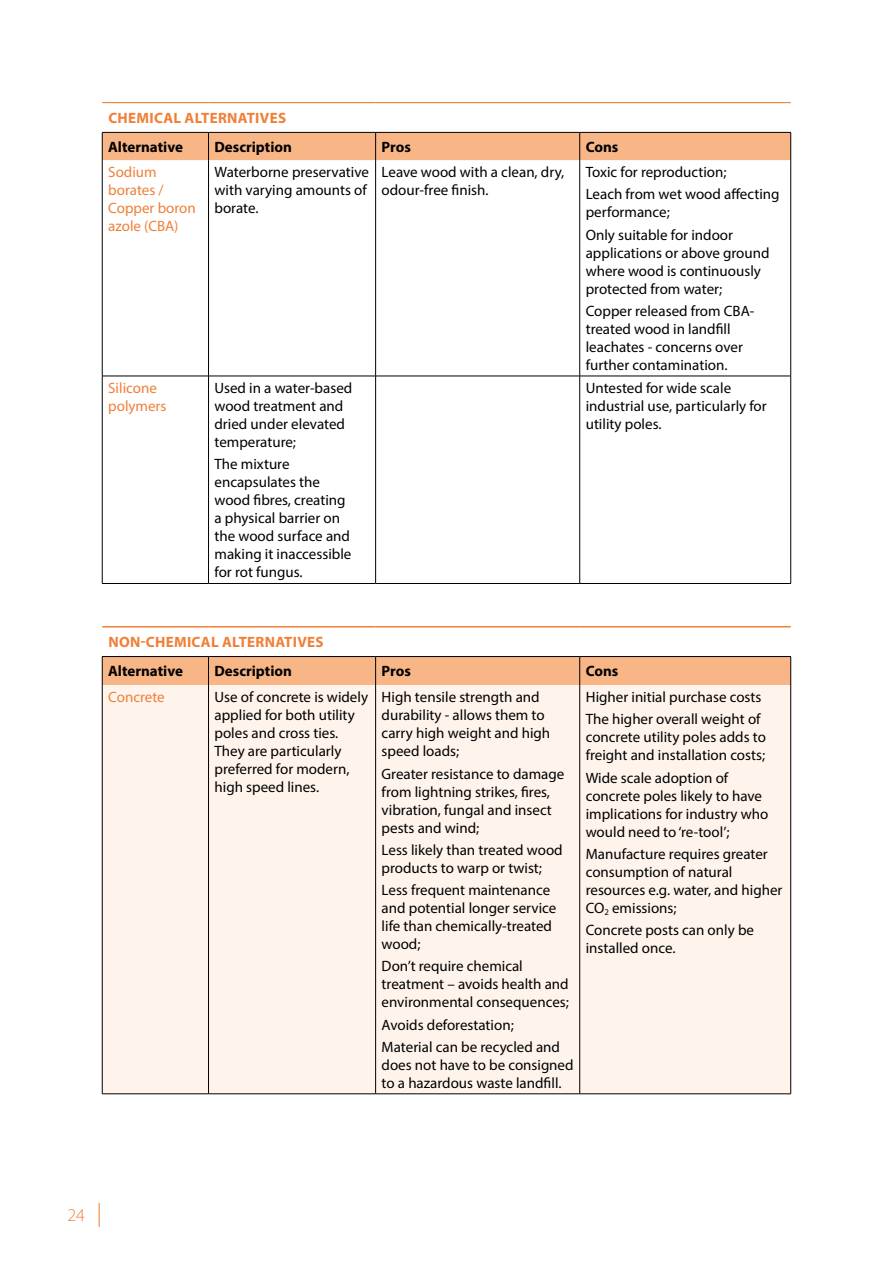
<style>
.page{position:relative;width:893px;height:1263px;background:#fff}
.page>*{position:absolute;margin:0;border:0;box-sizing:border-box;transform-origin:0 0}
.t1{font:300 18px "Myriad Pro";color:#f07f38}
.t2{font:15px/18px "Myriad Pro";color:#000}
.t3{font:700 15px "Myriad Pro";color:#000}
.t4{font:15px/18px "Myriad Pro";color:#f07f38}
.t5{font:700 15px "Myriad Pro";letter-spacing:.02em;color:#f07f38}
.s1{font-size:24px}
</style>
<div class="page">
<hr style="left:102px;top:160px;width:1px;height:216px;background:#000">
<hr style="left:208px;top:160px;width:1px;height:216px;background:#000">
<hr style="left:375px;top:160px;width:1px;height:216px;background:#000">
<hr style="left:579px;top:160px;width:1px;height:216px;background:#000">
<hr style="left:790px;top:160px;width:1px;height:216px;background:#000">
<hr style="left:102px;top:376px;width:107px;height:1px;background:#000">
<hr style="left:102px;top:376px;width:1px;height:207px;background:#000">
<hr style="left:209px;top:376px;width:167px;height:1px;background:#000">
<hr style="left:208px;top:376px;width:1px;height:207px;background:#000">
<hr style="left:376px;top:376px;width:204px;height:1px;background:#000">
<hr style="left:375px;top:376px;width:1px;height:207px;background:#000">
<hr style="left:580px;top:376px;width:211px;height:1px;background:#000">
<hr style="left:579px;top:376px;width:1px;height:207px;background:#000">
<hr style="left:790px;top:376px;width:1px;height:207px;background:#000">
<div style="left:102px;top:133px;width:689px;height:27px;background:#f8b687"></div>
<hr style="left:102px;top:132px;width:107px;height:1px;background:#000">
<hr style="left:209px;top:132px;width:167px;height:1px;background:#000">
<hr style="left:376px;top:132px;width:204px;height:1px;background:#000">
<hr style="left:580px;top:132px;width:211px;height:1px;background:#000">
<hr style="left:102px;top:102px;width:107px;height:1px;background:#f07f38">
<hr style="left:209px;top:102px;width:167px;height:1px;background:#f07f38">
<hr style="left:376px;top:102px;width:204px;height:1px;background:#f07f38">
<hr style="left:580px;top:102px;width:211px;height:1px;background:#f07f38">
<hr style="left:102px;top:583px;width:107px;height:1px;background:#000">
<hr style="left:209px;top:583px;width:167px;height:1px;background:#000">
<hr style="left:376px;top:583px;width:204px;height:1px;background:#000">
<hr style="left:580px;top:583px;width:211px;height:1px;background:#000">
<div style="left:103px;top:685px;width:687px;height:408px;background:#fef4ec"></div>
<svg style="left:102px;top:656px;width:689px;height:29px;background:#edae81"></svg>
<hr style="left:102px;top:685px;width:1px;height:408px;background:#000">
<hr style="left:208px;top:685px;width:1px;height:408px;background:#000">
<hr style="left:375px;top:685px;width:1px;height:408px;background:#000">
<hr style="left:579px;top:685px;width:1px;height:408px;background:#000">
<hr style="left:790px;top:685px;width:1px;height:408px;background:#000">
<hr style="left:102px;top:1093px;width:107px;height:1px;background:#000">
<hr style="left:209px;top:1093px;width:167px;height:1px;background:#000">
<hr style="left:376px;top:1093px;width:204px;height:1px;background:#000">
<hr style="left:580px;top:1093px;width:211px;height:1px;background:#000">
<hr style="left:102px;top:626px;width:107px;height:1px;background:#f07f38">
<hr style="left:209px;top:626px;width:167px;height:1px;background:#f07f38">
<hr style="left:376px;top:626px;width:204px;height:1px;background:#f07f38">
<hr style="left:580px;top:626px;width:211px;height:1px;background:#f07f38">
<p class="t5" style="left:108px;top:108px;width:179px">CHEMICAL ALTERNATIVES</p>
<p class="t3" style="left:108px;top:137px;width:76px">Alternative</p>
<p class="t3" style="left:215px;top:137px;width:79px">Description</p>
<p class="t3" style="left:382px;top:137px;width:31px">Pros</p>
<p class="t3" style="left:586px;top:137px;width:34px">Cons</p>
<p class="t4" style="left:108px;top:163px;width:89px">Sodium borates /<br>Copper boron azole (CBA)</p>
<p class="t2" style="left:215px;top:163px;width:156px">Waterborne preservative with varying amounts of borate.</p>
<p class="t2" style="left:382px;top:163px;width:184px">Leave wood with a clean, dry, odour-free finish.</p>
<p class="t2" style="left:586px;top:161px;width:195px;line-height:22.2px">Toxic for reproduction;<br>Leach from wet wood affecting</p>
<p class="t2" style="left:586px;top:201px;width:149px;line-height:22.2px">performance;<br>Only suitable for indoor</p>
<p class="t2" style="left:586px;top:243px;width:185px">applications or above ground where wood is continuously protected from water;</p>
<p class="t2" style="left:586px;top:302px;width:170px">Copper released from CBA&shy;treated wood in landfill leachates - concerns over further contamination.</p>
<p class="t4" style="left:108px;top:379px;width:60px">Silicone polymers</p>
<p class="t2" style="left:215px;top:379px;width:139px">Used in a water-based wood treatment and dried under elevated temperature;</p>
<p class="t2" style="left:215px;top:455px;width:138px">The mixture encapsulates the wood fibres, creating a physical barrier on the wood surface and making it inaccessible for rot fungus.</p>
<p class="t2" style="left:586px;top:379px;width:183px">Untested for wide scale industrial use, particularly for utility poles.</p>
<p class="t5" style="left:108px;top:632px;width:217px">NON-CHEMICAL ALTERNATIVES</p>
<p class="t3" style="left:108px;top:661px;width:76px">Alternative</p>
<p class="t3" style="left:215px;top:661px;width:79px">Description</p>
<p class="t3" style="left:382px;top:661px;width:31px">Pros</p>
<p class="t3" style="left:586px;top:661px;width:34px">Cons</p>
<p class="t4" style="left:108px;top:688px;width:58px">Concrete</p>
<p class="t2" style="left:215px;top:688px;width:155px">Use of concrete is widely applied for both utility poles and cross ties.<br>They are particularly preferred for modern, high speed lines.</p>
<p class="t2" style="left:382px;top:688px;width:170px">High tensile strength and durability - allows them to carry high weight and high speed loads;</p>
<p class="t2" style="left:586px;top:686px;width:177px;line-height:22.2px">Higher initial purchase costs<br>The higher overall weight of</p>
<p class="t2" style="left:586px;top:728px;width:182px">concrete utility poles adds to freight and installation costs;</p>
<p class="t2" style="left:586px;top:768px;width:184px">Wide scale adoption of concrete poles likely to have implications for industry who would need to ‘re-tool’;</p>
<p class="t2" style="left:586px;top:845px;width:198px">Manufacture requires greater consumption of natural resources e.g. water, and higher<br>CO<sub>2</sub> emissions;</p>
<p class="t2" style="left:586px;top:921px;width:170px">Concrete posts can only be installed once.</p>
<p class="t2" style="left:382px;top:764px;width:184px">Greater resistance to damage from lightning strikes, fires, vibration, fungal and insect pests and wind;</p>
<p class="t2" style="left:382px;top:840px;width:183px">Less likely than treated wood products to warp or twist;</p>
<p class="t2" style="left:382px;top:881px;width:176px">Less frequent maintenance and potential longer service life than chemically-treated wood;</p>
<p class="t2" style="left:382px;top:957px;width:189px">Don’t require chemical treatment – avoids health and environmental consequences;</p>
<p class="t2" style="left:382px;top:1013px;width:180px;line-height:22.2px">Avoids deforestation;<br>Material can be recycled and</p>
<p class="t2" style="left:382px;top:1055px;width:193px">does not have to be consigned to a hazardous waste landfill.</p>
<p class="t1" style="left:67px;top:1205px;width:36px">24 <span class="s1">|</span></p>
</div>
